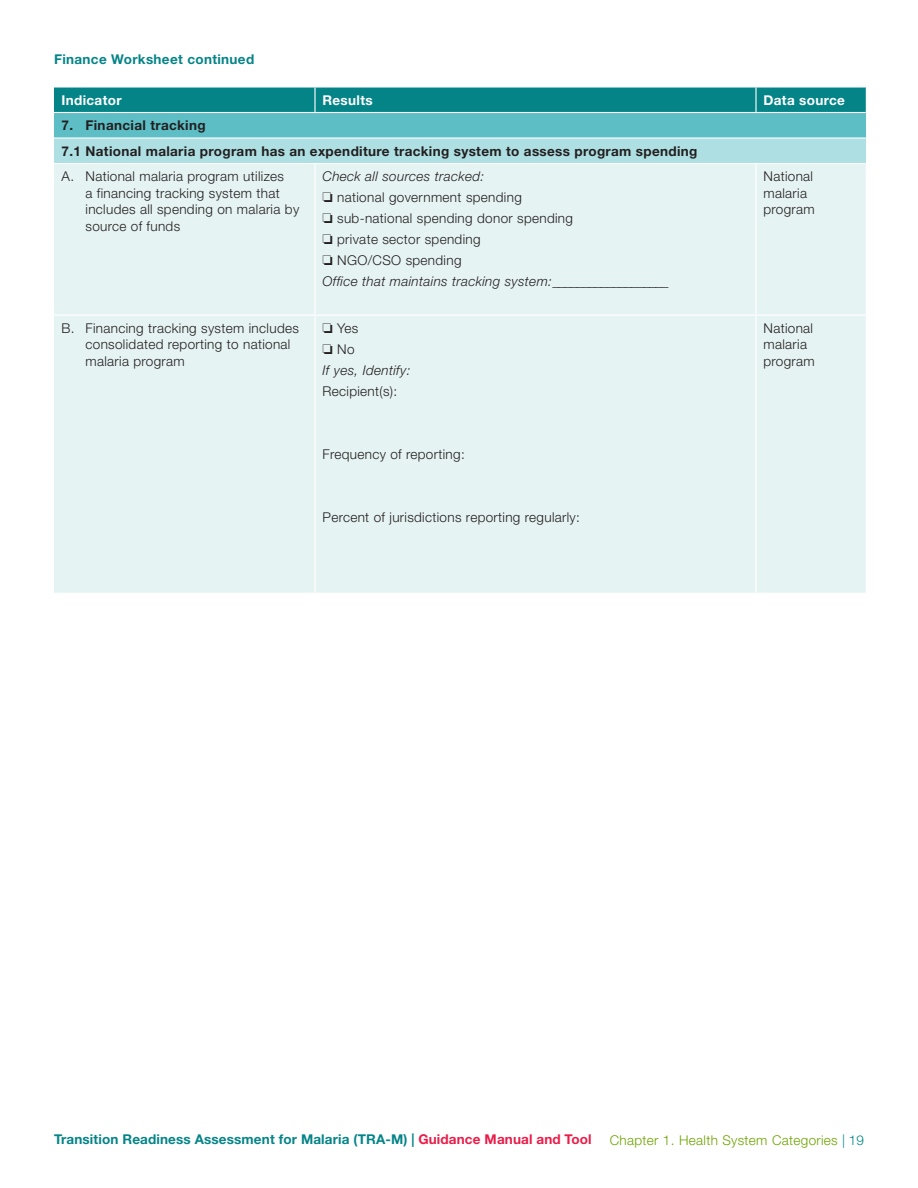
<style>
.page{position:relative;width:918px;height:1188px;background:#fff}
.page>*{position:absolute;margin:0;border:0;box-sizing:border-box;transform-origin:0 0}
.t1{font:300 13.5px/16.5px "Helvetica Neue LT Std";letter-spacing:.025em;color:#231f20}
.t2{font:700 13.5px/25.5px "Helvetica Neue LT Std";letter-spacing:.025em;color:#231f20}
.t3{font:700 13.5px "Helvetica Neue LT Std";letter-spacing:.01em;color:#058488}
.t4{font:300 13.5px "Helvetica Neue LT Std";letter-spacing:.025em;color:#6ea400}
.t5{font:700 13.5px "Helvetica Neue LT Std";letter-spacing:.025em;color:#fff}
.t6{font:italic 300 13.5px/21px "Helvetica Neue LT Std";letter-spacing:.025em;color:#231f20}
.s1{font-style:italic}
.s2{font-style:normal}
.s3{color:#ea1d49}
.s4{color:#058488}
</style>
<div class="page">
<div style="left:54px;top:88px;width:812px;height:24px;background:#058488"></div>
<div style="left:54px;top:113px;width:812px;height:25px;background:#5dbfc5"></div>
<div style="left:54px;top:138px;width:812px;height:26px;background:#aedfe2"></div>
<div style="left:54px;top:164px;width:812px;height:429px;background:#e6f3f3"></div>
<hr style="left:314px;top:88px;width:2px;height:24px;background:#fff">
<hr style="left:755px;top:88px;width:2px;height:24px;background:#fff">
<hr style="left:54px;top:137px;width:261px;height:2px;background:#fff">
<hr style="left:315px;top:137px;width:147px;height:2px;background:#fff">
<hr style="left:462px;top:137px;width:147px;height:2px;background:#fff">
<hr style="left:609px;top:137px;width:147px;height:2px;background:#fff">
<hr style="left:756px;top:137px;width:110px;height:2px;background:#fff">
<hr style="left:54px;top:163px;width:261px;height:1px;background:#fff">
<hr style="left:315px;top:163px;width:147px;height:1px;background:#fff">
<hr style="left:314px;top:164px;width:2px;height:151px;background:#fff">
<hr style="left:462px;top:163px;width:147px;height:1px;background:#fff">
<hr style="left:609px;top:163px;width:147px;height:1px;background:#fff">
<hr style="left:756px;top:163px;width:110px;height:1px;background:#fff">
<hr style="left:755px;top:164px;width:2px;height:151px;background:#fff">
<hr style="left:54px;top:315px;width:261px;height:1px;background:#fff">
<hr style="left:315px;top:315px;width:147px;height:1px;background:#fff">
<hr style="left:314px;top:316px;width:2px;height:277px;background:#fff">
<hr style="left:462px;top:315px;width:147px;height:1px;background:#fff">
<hr style="left:609px;top:315px;width:147px;height:1px;background:#fff">
<hr style="left:756px;top:315px;width:110px;height:1px;background:#fff">
<hr style="left:755px;top:316px;width:2px;height:277px;background:#fff">
<p class="t3" style="left:54px;top:51px;width:202px">Finance Worksheet continued</p>
<p class="t5" style="left:62px;top:91px;width:62px">Indicator</p>
<p class="t5" style="left:322px;top:91px;width:52px">Results</p>
<p class="t5" style="left:764px;top:91px;width:83px">Data source</p>
<p class="t2" style="left:62px;top:112px;width:638px">7. Financial tracking<br>7.1 National malaria program has an expenditure tracking system to assess program spending</p>
<p class="t1" style="left:86px;top:168px;width:215px;text-indent:-24px">A. National malaria program utilizes<br>a financing tracking system that includes all spending on malaria by source of funds</p>
<p class="t1" style="left:323px;top:166px;width:347px;line-height:21px"><span class="s1">Check all sources tracked:<br></span>❏ national government spending<br>❏ sub-national spending donor spending<br>❏ private sector spending<br>❏ NGO/CSO spending<br><span class="s1">Office that maintains tracking system:</span>___________________</p>
<p class="t1" style="left:764px;top:168px;width:53px">National malaria program</p>
<p class="t1" style="left:86px;top:319px;width:215px;text-indent:-24px">B. Financing tracking system includes consolidated reporting to national malaria program</p>
<p class="t6" style="left:323px;top:318px;width:89px">❏ <span class="s2">Yes<br></span>❏ <span class="s2">No<br></span>If yes, Identify:</p>
<p class="t1" style="left:323px;top:383px;width:76px">Recipient(s):</p>
<p class="t1" style="left:764px;top:319px;width:53px">National malaria program</p>
<p class="t1" style="left:323px;top:446px;width:144px">Frequency of reporting:</p>
<p class="t1" style="left:323px;top:509px;width:259px">Percent of jurisdictions reporting regularly:</p>
<p class="t3" style="left:54px;top:1131px;width:539px">Transition Readiness Assessment for Malaria (TRA-M) | <span class="s3">Guidance Manual and Tool</span></p>
<p class="t4" style="left:610px;top:1131px;width:256px">Chapter 1. Health System Categories <span class="s4">| 19</span></p>
</div>
